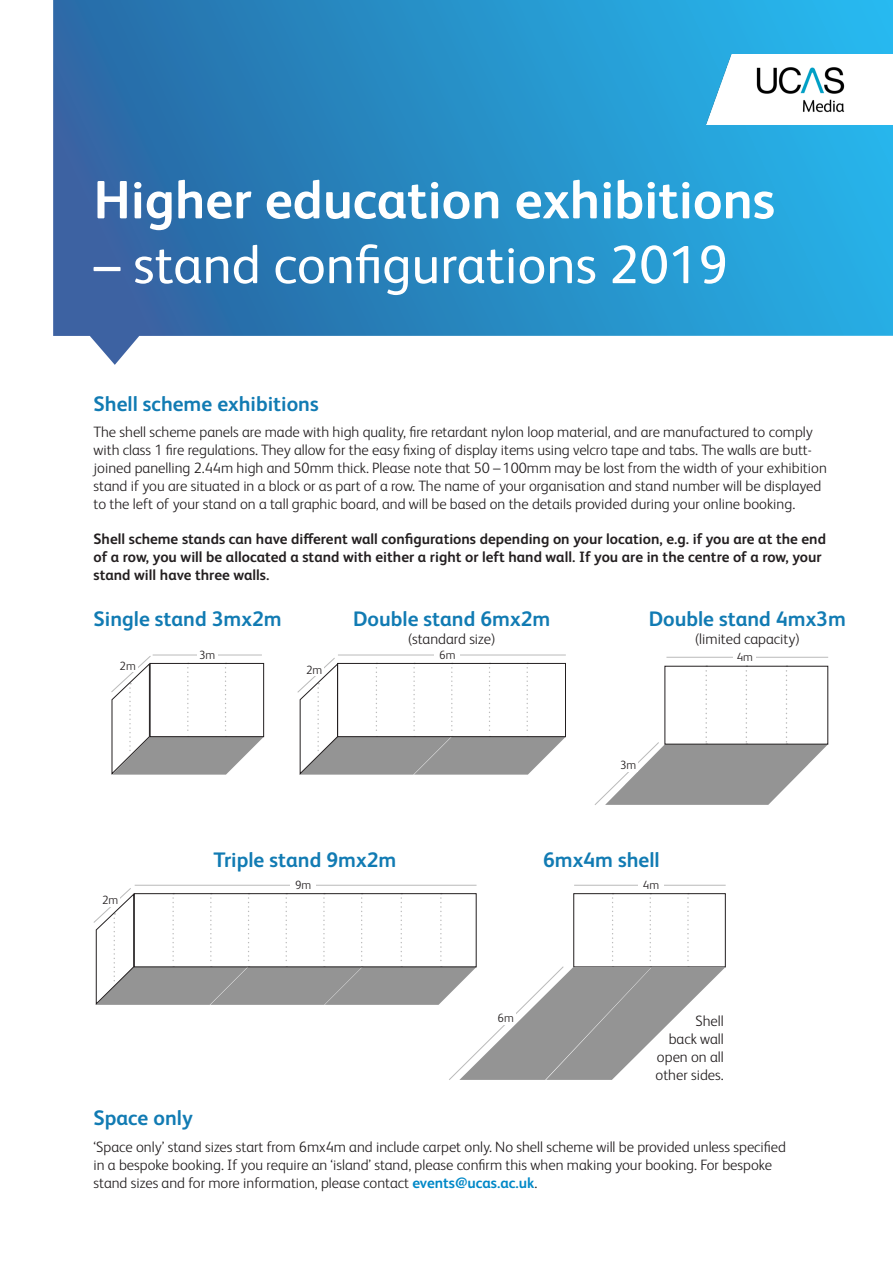
<style>
.page{position:relative;width:893px;height:1263px;background:#fff}
.page>*{position:absolute;margin:0;border:0;box-sizing:border-box;transform-origin:0 0}
.t1{font:700 54px "FS Albert Pro";color:#fff}
.t2{font:54px "FS Albert Pro";color:#fff}
.t3{font:700 21px "FS Albert Pro";color:#117bb3}
.t4{font:300 15px/18px "FS Albert Pro";color:#231f20}
.t5{font:700 15px/18px "FS Albert Pro";color:#231f20}
.t6{font:300 12px "FS Albert Pro";color:#231f20}
.s1{font-weight:700;color:#0088c7}
</style>
<div class="page">
<svg style="left:53px;top:0;width:840px;height:365px;background:#3a94c8"></svg>
<svg style="left:111px;top:655px;width:153px;height:120px"></svg>
<hr style="left:338px;top:655px;width:228px;height:1px;background:#bababa">
<div style="left:435px;top:650px;width:25px;height:11px;background:#fff"></div>
<svg style="left:297px;top:658px;width:269px;height:117px"></svg>
<hr style="left:135px;top:885px;width:342px;height:1px;background:#bababa">
<div style="left:291px;top:880px;width:25px;height:11px;background:#fff"></div>
<hr style="left:666px;top:657px;width:162px;height:1px;background:#bababa">
<div style="left:734px;top:652px;width:22px;height:12px;background:#fff"></div>
<svg style="left:594px;top:665px;width:234px;height:140px"></svg>
<div style="left:620px;top:760px;width:17px;height:12px;background:#fff"></div>
<hr style="left:574px;top:885px;width:152px;height:1px;background:#bababa">
<div style="left:638px;top:880px;width:26px;height:11px;background:#fff"></div>
<svg style="left:93px;top:888px;width:633px;height:192px"></svg>
<img style="left:707px;top:55px;width:186px;height:69px">
<h1 class="t1" style="left:94px;top:162px;width:683px">Higher education exhibitions</h1>
<h1 class="t2" style="left:94px;top:226px;width:636px">– stand configurations 2019</h1>
<h2 class="t3" style="left:94px;top:389px;width:227px">Shell scheme exhibitions</h2>
<p class="t4" style="left:94px;top:422px;width:735px">The shell scheme panels are made with high quality, fire retardant nylon loop material, and are manufactured to comply with class 1 fire regulations. They allow for the easy fixing of display items using velcro tape and tabs. The walls are butt&shy;joined panelling 2.44m high and 50mm thick. Please note that 50 –100mm may be lost from the width of your exhibition stand if you are situated in a block or as part of a row. The name of your organisation and stand number will be displayed to the left of your stand on a tall graphic board, and will be based on the details provided during your online booking.</p>
<p class="t5" style="left:94px;top:529px;width:734px">Shell scheme stands can have different wall configurations depending on your location, e.g. if you are at the end of a row, you will be allocated a stand with either a right or left hand wall. If you are in the centre of a row, your stand will have three walls.</p>
<h2 class="t3" style="left:94px;top:604px;width:190px">Single stand 3mx2m</h2>
<p class="t6" style="left:199px;top:647px;width:18px">3m</p>
<p class="t6" style="left:120px;top:657px;width:18px">2m</p>
<p class="t6" style="left:306px;top:662px;width:18px">2m</p>
<h2 class="t3" style="left:353px;top:604px;width:199px">Double stand 6mx2m</h2>
<p class="t4" style="left:407px;top:629px;width:90px">(standard size)</p>
<p class="t6" style="left:439px;top:647px;width:18px">6m</p>
<h2 class="t3" style="left:649px;top:604px;width:199px">Double stand 4mx3m</h2>
<p class="t4" style="left:694px;top:629px;width:107px">(limited capacity)</p>
<p class="t6" style="left:737px;top:649px;width:18px">4m</p>
<p class="t6" style="left:620px;top:757px;width:18px">3m</p>
<p class="t6" style="left:102px;top:892px;width:18px">2m</p>
<h2 class="t3" style="left:214px;top:844px;width:184px">Triple stand 9mx2m</h2>
<p class="t6" style="left:295px;top:877px;width:18px">9m</p>
<h2 class="t3" style="left:543px;top:844px;width:118px">6mx4m shell</h2>
<p class="t6" style="left:643px;top:877px;width:18px">4m</p>
<p class="t6" style="left:498px;top:1010px;width:18px">6m</p>
<p class="t4" style="left:656px;top:1011px;width:70px;text-align:right">Shell<br>back wall open on all other sides.</p>
<h2 class="t3" style="left:94px;top:1103px;width:101px">Space only</h2>
<p class="t4" style="left:94px;top:1137px;width:694px">‘Space only’ stand sizes start from 6mx4m and include carpet only. No shell scheme will be provided unless specified in a bespoke booking. If you require an ‘island’ stand, please confirm this when making your booking. For bespoke stand sizes and for more information, please contact <span class="s1">events@ucas.ac.uk</span>.</p>
</div>
